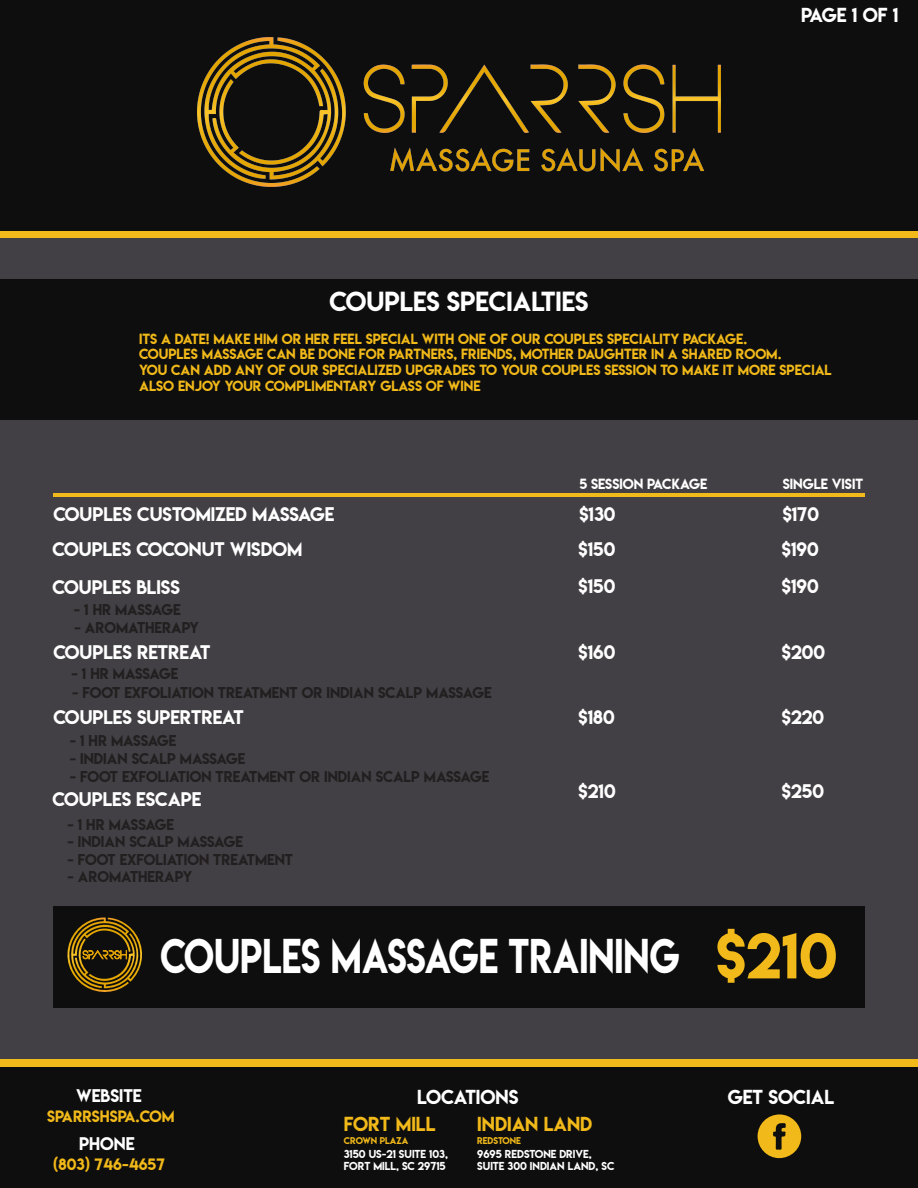
<style>
.page{position:relative;width:918px;height:1188px;background:#fff}
.page>*{position:absolute;margin:0;border:0;box-sizing:border-box;transform-origin:0 0}
.t1{font:57.45px "Lemon Milk";color:#f1b919}
.t2{font:43.35px "Lemon Milk";color:#fff;scale:.82 1}
.t3{font:24.6px "Lemon Milk";color:#fff}
.t4{font:18px "Lemon Milk";color:#fff}
.t5{font:18px "Lemon Milk";color:#f1b919}
.t6{font:17.55px "Lemon Milk";color:#fff}
.t7{font:16.2px "Lemon Milk";color:#fff}
.t8{font:14.7px "Lemon Milk";color:#f1b919}
.t9{font:13.95px "Lemon Milk";color:#231f20}
.t10{font:13.05px/15.8px "Lemon Milk";color:#f1b919}
.t11{font:13.05px "Lemon Milk";color:#fff}
.t12{font:10.2px/12.3px "Lemon Milk";color:#fff}
.t13{font:8.7px "Lemon Milk";color:#f1b919}
</style>
<div class="page">
<div style="left:0;top:147px;width:918px;height:957px;background:#424044"></div>
<div style="left:0;top:0;width:918px;height:231px;background:#0f0e0e"></div>
<img style="left:197px;top:38px;width:524px;height:148px">
<div style="left:0;top:231px;width:918px;height:7px;background:#f1b919"></div>
<div style="left:0;top:1066px;width:918px;height:122px;background:#0f0e0e"></div>
<div style="left:0;top:1059px;width:918px;height:7px;background:#f1b919"></div>
<svg style="left:758px;top:1114px;width:43px;height:44px"></svg>
<div style="left:0;top:280px;width:918px;height:140px;background:#0f0e0e"></div>
<div style="left:53px;top:906px;width:812px;height:102px;background:#0f0e0e"></div>
<svg style="left:67px;top:918px;width:75px;height:74px"></svg>
<hr style="left:53px;top:494px;width:812px;height:3px;background:#f1b919">
<h3 class="t4" style="left:801px;top:2px;width:99px">PAGE 1 OF 1</h3>
<h3 class="t3" style="left:330px;top:284px;width:260px">COUPLES SPECIALTIES</h3>
<p class="t10" style="left:139px;top:331px;width:694px">ITS A DATE! MAKE HIM OR HER FEEL SPECIAL WITH ONE OF OUR COUPLES SPECIALITY PACKAGE.<br>COUPLES MASSAGE CAN BE DONE FOR PARTNERS, FRIENDS, MOTHER DAUGHTER IN A SHARED ROOM.<br>YOU CAN ADD ANY OF OUR SPECIALIZED UPGRADES TO YOUR COUPLES SESSION TO MAKE IT MORE SPECIAL ALSO ENJOY YOUR COMPLIMENTARY GLASS OF WINE</p>
<h3 class="t6" style="left:53px;top:502px;width:283px">COUPLES CUSTOMIZED MASSAGE</h3>
<p class="t11" style="left:579px;top:475px;width:129px">5 SESSION PACKAGE</p>
<p class="t11" style="left:783px;top:475px;width:82px">SINGLE VISIT</p>
<h3 class="t6" style="left:579px;top:502px;width:38px">$130</h3>
<h3 class="t6" style="left:783px;top:502px;width:38px">$170</h3>
<h3 class="t6" style="left:53px;top:536px;width:251px">COUPLES COCONUT WISDOM</h3>
<h3 class="t6" style="left:579px;top:536px;width:38px">$150</h3>
<h3 class="t6" style="left:782px;top:536px;width:38px">$190</h3>
<h3 class="t6" style="left:579px;top:574px;width:38px">$150</h3>
<h3 class="t6" style="left:782px;top:574px;width:38px">$190</h3>
<h3 class="t6" style="left:53px;top:574px;width:129px">COUPLES BLISS</h3>
<p class="t9" style="left:74px;top:599px;width:108px">- 1 HR MASSAGE</p>
<p class="t9" style="left:74px;top:617px;width:126px">- AROMATHERAPY</p>
<h3 class="t6" style="left:53px;top:639px;width:159px">COUPLES RETREAT</h3>
<h3 class="t6" style="left:579px;top:640px;width:38px">$160</h3>
<h3 class="t6" style="left:782px;top:640px;width:45px">$200</h3>
<p class="t9" style="left:72px;top:663px;width:108px">- 1 HR MASSAGE</p>
<p class="t9" style="left:72px;top:683px;width:421px">- FOOT EXFOLIATION TREATMENT OR INDIAN SCALP MASSAGE</p>
<h3 class="t6" style="left:579px;top:705px;width:38px">$180</h3>
<h3 class="t6" style="left:782px;top:705px;width:44px">$220</h3>
<h3 class="t6" style="left:53px;top:705px;width:192px">COUPLES SUPERTREAT</h3>
<p class="t9" style="left:70px;top:731px;width:108px">- 1 HR MASSAGE</p>
<p class="t9" style="left:70px;top:748px;width:177px">- INDIAN SCALP MASSAGE</p>
<p class="t9" style="left:70px;top:766px;width:421px">- FOOT EXFOLIATION TREATMENT OR INDIAN SCALP MASSAGE</p>
<h3 class="t6" style="left:53px;top:787px;width:150px">COUPLES ESCAPE</h3>
<h3 class="t6" style="left:579px;top:779px;width:38px">$210</h3>
<h3 class="t6" style="left:782px;top:779px;width:44px">$250</h3>
<p class="t9" style="left:67px;top:814px;width:108px">- 1 HR MASSAGE</p>
<p class="t9" style="left:67px;top:832px;width:177px">- INDIAN SCALP MASSAGE</p>
<p class="t9" style="left:67px;top:850px;width:227px">- FOOT EXFOLIATION TREATMENT</p>
<p class="t9" style="left:67px;top:867px;width:126px">- AROMATHERAPY</p>
<h2 class="t2" style="left:161px;top:925px;width:634px">COUPLES MASSAGE TRAINING</h2>
<h1 class="t1" style="left:716px;top:915px;width:123px">$210</h1>
<p class="t7" style="left:76px;top:1084px;width:67px">WEBSITE</p>
<h3 class="t4" style="left:417px;top:1084px;width:103px">LOCATIONS</h3>
<p class="t8" style="left:47px;top:1106px;width:129px">SPARRSHSPA.COM</p>
<h3 class="t5" style="left:344px;top:1111px;width:93px">FORT MILL</h3>
<h3 class="t5" style="left:477px;top:1111px;width:117px">INDIAN LAND</h3>
<p class="t7" style="left:79px;top:1132px;width:57px">PHONE</p>
<p class="t8" style="left:53px;top:1154px;width:113px">(803) 746-4657</p>
<p class="t13" style="left:344px;top:1134px;width:66px">CROWN PLAZA</p>
<p class="t13" style="left:477px;top:1134px;width:45px">REDSTONE</p>
<p class="t12" style="left:344px;top:1148px;width:106px">3150 US-21 SUITE 103,<br>FORT MILL, SC 29715</p>
<p class="t12" style="left:477px;top:1148px;width:139px">9695 REDSTONE DRIVE,<br>SUITE 300 INDIAN LAND, SC</p>
<h3 class="t4" style="left:728px;top:1084px;width:108px">GET SOCIAL</h3>
</div>
